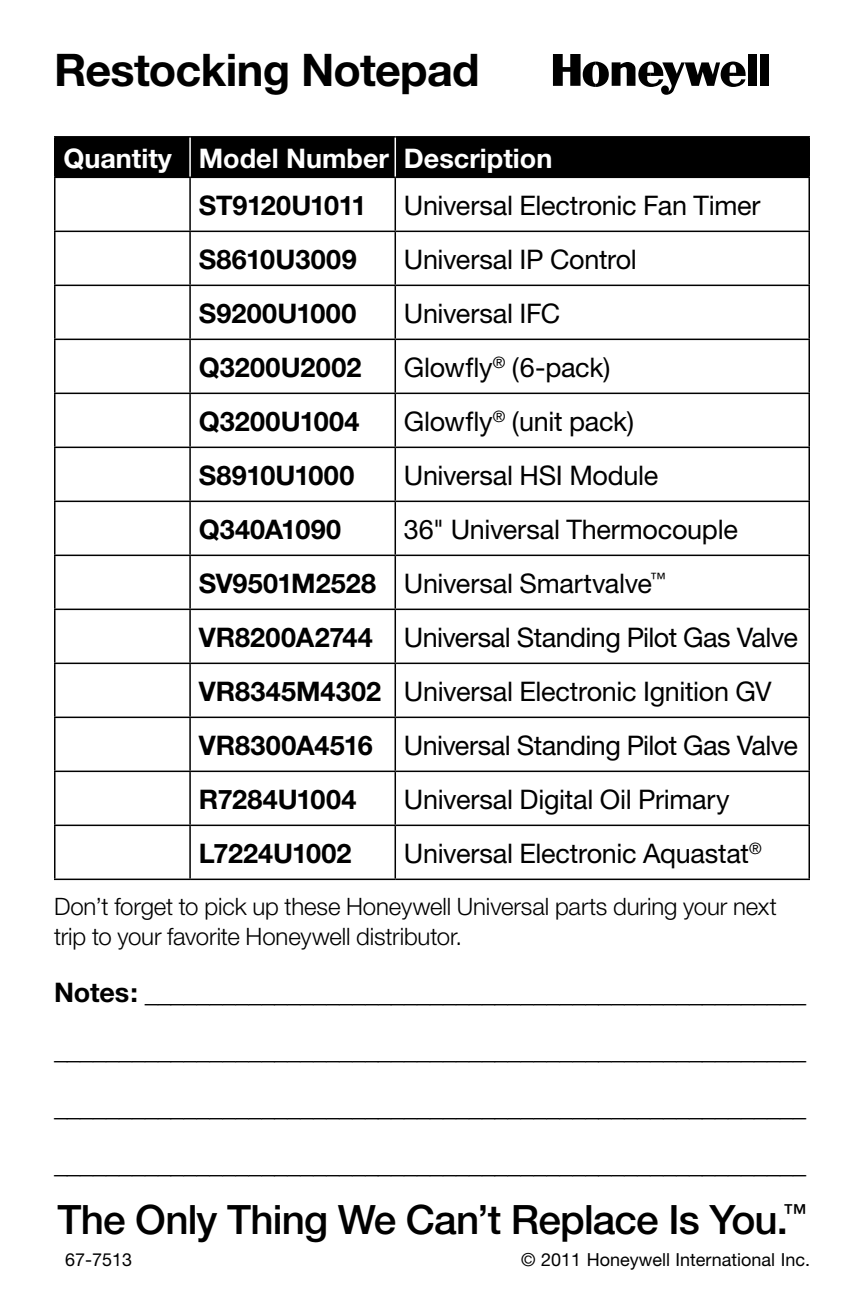
<style>
.page{position:relative;width:864px;height:1296px;background:#fff}
.page>*{position:absolute;margin:0;border:0;box-sizing:border-box;transform-origin:0 0}
.t1{font:700 45px "Helvetica Neue";letter-spacing:-.015em;color:#000}
.t2{font:500 40.5px "Helvetica Neue";letter-spacing:-.02em;color:#000}
.t3{font:27px/54px "Helvetica Neue";letter-spacing:-.015em;color:#000}
.t4{font:700 27px/57px "Helvetica Neue";color:#000;text-align:justify}
.t5{font:700 27px "Helvetica Neue";color:#fff}
.t6{font:700 27px "Helvetica Neue";letter-spacing:-.02em;color:#000}
.t7{font:300 24px/30px "Helvetica Neue";letter-spacing:-.005em;color:#000}
.t8{font:18px "Helvetica Neue";color:#000}
.s1{font-weight:700}
</style>
<div class="page">
<div style="left:748px;top:54px;width:9px;height:32px;background:#000"></div>
<div style="left:760px;top:54px;width:9px;height:32px;background:#000"></div>
<svg style="left:553px;top:54px;width:193px;height:41px"></svg>
<div style="left:56px;top:138px;width:752px;height:39px;background:#000"></div>
<hr style="left:54px;top:136px;width:136px;height:2px;background:#000">
<hr style="left:54px;top:138px;width:2px;height:39px;background:#000">
<hr style="left:190px;top:136px;width:205px;height:2px;background:#000">
<hr style="left:395px;top:136px;width:415px;height:2px;background:#000">
<hr style="left:808px;top:138px;width:2px;height:39px;background:#000">
<hr style="left:54px;top:177px;width:136px;height:1px;background:#000">
<hr style="left:54px;top:178px;width:2px;height:53px;background:#000">
<hr style="left:190px;top:177px;width:205px;height:1px;background:#000">
<hr style="left:189px;top:178px;width:2px;height:53px;background:#000">
<hr style="left:395px;top:177px;width:415px;height:1px;background:#000">
<hr style="left:395px;top:178px;width:1px;height:53px;background:#000">
<hr style="left:808px;top:178px;width:2px;height:53px;background:#000">
<hr style="left:54px;top:231px;width:136px;height:1px;background:#000">
<hr style="left:54px;top:232px;width:2px;height:53px;background:#000">
<hr style="left:190px;top:231px;width:205px;height:1px;background:#000">
<hr style="left:189px;top:232px;width:2px;height:53px;background:#000">
<hr style="left:395px;top:231px;width:415px;height:1px;background:#000">
<hr style="left:395px;top:232px;width:1px;height:53px;background:#000">
<hr style="left:808px;top:232px;width:2px;height:53px;background:#000">
<hr style="left:54px;top:285px;width:136px;height:1px;background:#000">
<hr style="left:54px;top:286px;width:2px;height:53px;background:#000">
<hr style="left:190px;top:285px;width:205px;height:1px;background:#000">
<hr style="left:189px;top:286px;width:2px;height:53px;background:#000">
<hr style="left:395px;top:285px;width:415px;height:1px;background:#000">
<hr style="left:395px;top:286px;width:1px;height:53px;background:#000">
<hr style="left:808px;top:286px;width:2px;height:53px;background:#000">
<hr style="left:54px;top:339px;width:136px;height:1px;background:#000">
<hr style="left:54px;top:340px;width:2px;height:53px;background:#000">
<hr style="left:190px;top:339px;width:205px;height:1px;background:#000">
<hr style="left:189px;top:340px;width:2px;height:53px;background:#000">
<hr style="left:395px;top:339px;width:415px;height:1px;background:#000">
<hr style="left:395px;top:340px;width:1px;height:53px;background:#000">
<hr style="left:808px;top:340px;width:2px;height:53px;background:#000">
<hr style="left:54px;top:393px;width:136px;height:1px;background:#000">
<hr style="left:54px;top:394px;width:2px;height:53px;background:#000">
<hr style="left:190px;top:393px;width:205px;height:1px;background:#000">
<hr style="left:189px;top:394px;width:2px;height:53px;background:#000">
<hr style="left:395px;top:393px;width:415px;height:1px;background:#000">
<hr style="left:395px;top:394px;width:1px;height:53px;background:#000">
<hr style="left:808px;top:394px;width:2px;height:53px;background:#000">
<hr style="left:54px;top:447px;width:136px;height:1px;background:#000">
<hr style="left:54px;top:448px;width:2px;height:53px;background:#000">
<hr style="left:190px;top:447px;width:205px;height:1px;background:#000">
<hr style="left:189px;top:448px;width:2px;height:53px;background:#000">
<hr style="left:395px;top:447px;width:415px;height:1px;background:#000">
<hr style="left:395px;top:448px;width:1px;height:53px;background:#000">
<hr style="left:808px;top:448px;width:2px;height:53px;background:#000">
<hr style="left:54px;top:501px;width:136px;height:1px;background:#000">
<hr style="left:54px;top:502px;width:2px;height:53px;background:#000">
<hr style="left:190px;top:501px;width:205px;height:1px;background:#000">
<hr style="left:189px;top:502px;width:2px;height:53px;background:#000">
<hr style="left:395px;top:501px;width:415px;height:1px;background:#000">
<hr style="left:395px;top:502px;width:1px;height:53px;background:#000">
<hr style="left:808px;top:502px;width:2px;height:53px;background:#000">
<hr style="left:54px;top:555px;width:136px;height:1px;background:#000">
<hr style="left:54px;top:556px;width:2px;height:53px;background:#000">
<hr style="left:190px;top:555px;width:205px;height:1px;background:#000">
<hr style="left:189px;top:556px;width:2px;height:53px;background:#000">
<hr style="left:395px;top:555px;width:415px;height:1px;background:#000">
<hr style="left:395px;top:556px;width:1px;height:53px;background:#000">
<hr style="left:808px;top:556px;width:2px;height:53px;background:#000">
<hr style="left:54px;top:609px;width:136px;height:1px;background:#000">
<hr style="left:54px;top:610px;width:2px;height:53px;background:#000">
<hr style="left:190px;top:609px;width:205px;height:1px;background:#000">
<hr style="left:189px;top:610px;width:2px;height:53px;background:#000">
<hr style="left:395px;top:609px;width:415px;height:1px;background:#000">
<hr style="left:395px;top:610px;width:1px;height:53px;background:#000">
<hr style="left:808px;top:610px;width:2px;height:53px;background:#000">
<hr style="left:54px;top:663px;width:136px;height:1px;background:#000">
<hr style="left:54px;top:664px;width:2px;height:53px;background:#000">
<hr style="left:190px;top:663px;width:205px;height:1px;background:#000">
<hr style="left:189px;top:664px;width:2px;height:53px;background:#000">
<hr style="left:395px;top:663px;width:415px;height:1px;background:#000">
<hr style="left:395px;top:664px;width:1px;height:53px;background:#000">
<hr style="left:808px;top:664px;width:2px;height:53px;background:#000">
<hr style="left:54px;top:717px;width:136px;height:1px;background:#000">
<hr style="left:54px;top:718px;width:2px;height:53px;background:#000">
<hr style="left:190px;top:717px;width:205px;height:1px;background:#000">
<hr style="left:189px;top:718px;width:2px;height:53px;background:#000">
<hr style="left:395px;top:717px;width:415px;height:1px;background:#000">
<hr style="left:395px;top:718px;width:1px;height:53px;background:#000">
<hr style="left:808px;top:718px;width:2px;height:53px;background:#000">
<hr style="left:54px;top:771px;width:136px;height:1px;background:#000">
<hr style="left:54px;top:772px;width:2px;height:53px;background:#000">
<hr style="left:190px;top:771px;width:205px;height:1px;background:#000">
<hr style="left:189px;top:772px;width:2px;height:53px;background:#000">
<hr style="left:395px;top:771px;width:415px;height:1px;background:#000">
<hr style="left:395px;top:772px;width:1px;height:53px;background:#000">
<hr style="left:808px;top:772px;width:2px;height:53px;background:#000">
<hr style="left:54px;top:825px;width:136px;height:1px;background:#000">
<hr style="left:54px;top:826px;width:2px;height:53px;background:#000">
<hr style="left:190px;top:825px;width:205px;height:1px;background:#000">
<hr style="left:189px;top:826px;width:2px;height:53px;background:#000">
<hr style="left:395px;top:825px;width:415px;height:1px;background:#000">
<hr style="left:395px;top:826px;width:1px;height:53px;background:#000">
<hr style="left:808px;top:826px;width:2px;height:53px;background:#000">
<hr style="left:54px;top:879px;width:136px;height:1px;background:#000">
<hr style="left:190px;top:879px;width:205px;height:1px;background:#000">
<hr style="left:395px;top:879px;width:415px;height:1px;background:#000">
<hr style="left:189px;top:138px;width:2px;height:39px;background:#fff">
<hr style="left:395px;top:138px;width:1px;height:39px;background:#fff">
<h1 class="t1" style="left:54px;top:42px;width:427px">Restocking Notepad</h1>
<p class="t5" style="left:63px;top:141px;width:490px">Quantity Model Number Description</p>
<p class="t6" style="left:199px;top:189px;width:169px">ST9120U1011</p>
<p class="t3" style="left:404px;top:178px;width:358px">Universal Electronic Fan Timer</p>
<p class="t4" style="left:199px;top:230px;width:159px">S8610U3009</p>
<p class="t3" style="left:404px;top:232px;width:235px">Universal IP Control</p>
<p class="t4" style="left:199px;top:284px;width:159px">S9200U1000</p>
<p class="t3" style="left:404px;top:286px;width:158px">Universal IFC</p>
<p class="t4" style="left:199px;top:338px;width:164px">Q3200U2002</p>
<p class="t3" style="left:404px;top:340px;width:208px">Glowfly<sup>®</sup> (6-pack)</p>
<p class="t4" style="left:199px;top:392px;width:162px">Q3200U1004</p>
<p class="t3" style="left:404px;top:394px;width:232px">Glowfly<sup>®</sup> (unit pack)</p>
<p class="t4" style="left:199px;top:446px;width:157px">S8910U1000</p>
<p class="t3" style="left:404px;top:448px;width:256px">Universal HSI Module</p>
<p class="t4" style="left:199px;top:500px;width:144px">Q340A1090</p>
<p class="t3" style="left:199px;top:502px;width:601px;text-indent:205px">36" Universal Thermocouple <span class="s1">SV9501M2528</span> Universal Smartvalve<sup>™ </sup><span class="s1">VR8200A2744</span> Universal Standing Pilot Gas Valve <span class="s1">VR8345M4302</span> Universal Electronic Ignition GV <span class="s1">VR8300A4516</span> Universal Standing Pilot Gas Valve <span class="s1">R7284U1004</span></p>
<p class="t3" style="left:404px;top:772px;width:327px">Universal Digital Oil Primary</p>
<p class="t4" style="left:199px;top:824px;width:154px">L7224U1002</p>
<p class="t3" style="left:404px;top:826px;width:359px">Universal Electronic Aquastat<sup>®</sup></p>
<p class="t7" style="left:54px;top:891px;width:724px">Don’t forget to pick up these Honeywell Universal parts during your next trip to your favorite Honeywell distributor.</p>
<p class="t4" style="left:54px;top:963px;width:754px">Notes: ___________________________________________________ __________________________________________________________ __________________________________________________________ __________________________________________________________</p>
<h2 class="t2" style="left:57px;top:1196px;width:751px">The Only Thing We Can’t Replace Is You.<sup>™</sup></h2>
<p class="t8" style="left:65px;top:1249px;width:69px">67-7513</p>
<p class="t8" style="left:521px;top:1249px;width:290px">© 2011 Honeywell International Inc.</p>
</div>
